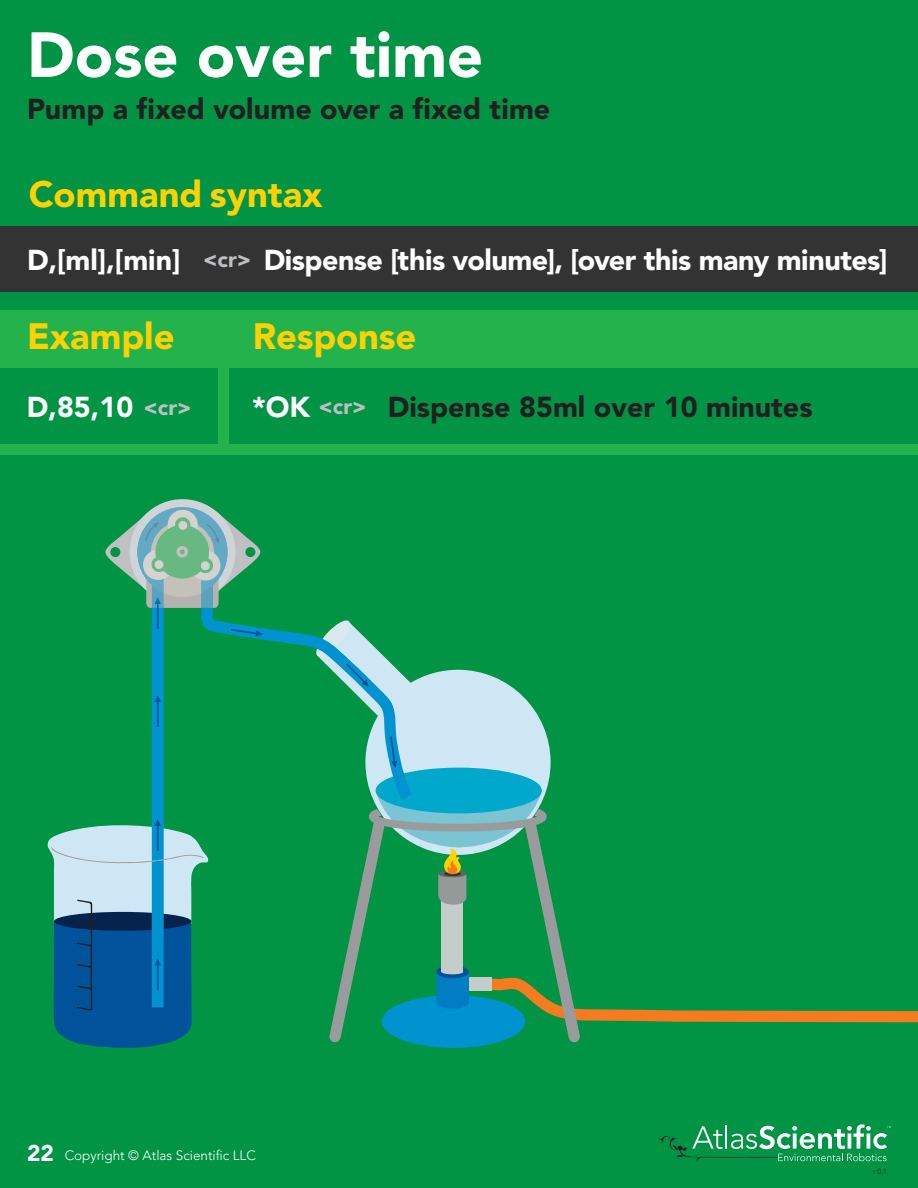
<style>
.page{position:relative;width:918px;height:1188px;background:#009444}
.page>*{position:absolute;margin:0;border:0;box-sizing:border-box;transform-origin:0 0}
.t1{font:900 63px "Avenir";color:#fff}
.t2{font:900 36.45px "Avenir";color:#fed105}
.t3{font:900 28.65px "Avenir";letter-spacing:-.015em;color:#fff}
.t4{font:900 28.65px "Avenir";color:#231f20}
.t5{font:900 21.75px "Avenir";color:#bebfc2}
.t6{font:300 13.5px "Avenir";color:#fff}
.t7{font:300 7.5px "Avenir";color:#231f20}
.s1{font-weight:900;font-size:22.65px}
</style>
<div class="page">
<div style="left:0;top:226px;width:918px;height:65px;background:#333"></div>
<div style="left:0;top:310px;width:918px;height:58px;background:#23b24b"></div>
<div style="left:218px;top:368px;width:11px;height:82px;background:#23b24b"></div>
<div style="left:0;top:444px;width:918px;height:11px;background:#23b24b"></div>
<svg style="left:423px;top:669px;width:128px;height:122px;fill:#cfe7f5"></svg>
<div style="left:376px;top:768px;width:166px;height:45px;background:#00a8cb;border-radius:50%"></div>
<svg style="left:329px;top:791px;width:589px;height:257px"></svg>
<div style="left:130px;top:499px;width:105px;height:106px;background:#cfd4d8;border-radius:50%"></div>
<svg style="left:263px;top:628px;width:160px;height:184px"></svg>
<svg style="left:314px;top:620px;width:55px;height:67px"></svg>
<svg style="left:390px;top:736px;width:7px;height:32px"></svg>
<svg style="left:47px;top:507px;width:216px;height:541px"></svg>
<svg style="left:660px;top:1124px;width:231px;height:37px"></svg>
<p class="t1" style="left:27px;top:17px;width:458px">Dose over time</p>
<p class="t4" style="left:27px;top:92px;width:525px">Pump a fixed volume over a fixed time</p>
<p class="t2" style="left:29px;top:172px;width:295px">Command syntax</p>
<p class="t3" style="left:27px;top:242px;width:155px">D,[ml],[min]</p>
<p class="t5" style="left:203px;top:247px;width:50px">&lt;cr&gt;</p>
<p class="t3" style="left:264px;top:242px;width:626px">Dispense [this volume], [over this many minutes]</p>
<p class="t2" style="left:27px;top:315px;width:149px">Example</p>
<p class="t2" style="left:253px;top:315px;width:165px">Response</p>
<p class="t3" style="left:27px;top:390px;width:108px">D,85,10</p>
<p class="t5" style="left:143px;top:394px;width:50px">&lt;cr&gt;</p>
<p class="t3" style="left:252px;top:390px;width:60px">*OK</p>
<p class="t5" style="left:319px;top:394px;width:50px">&lt;cr&gt;</p>
<p class="t4" style="left:388px;top:390px;width:426px">Dispense 85ml over 10 minutes</p>
<p class="t6" style="left:27px;top:1148px;width:230px"><span class="s1">22</span> Copyright © Atlas Scientific LLC</p>
<p class="t7" style="left:873px;top:1167px;width:16px">r 0.1</p>
</div>
